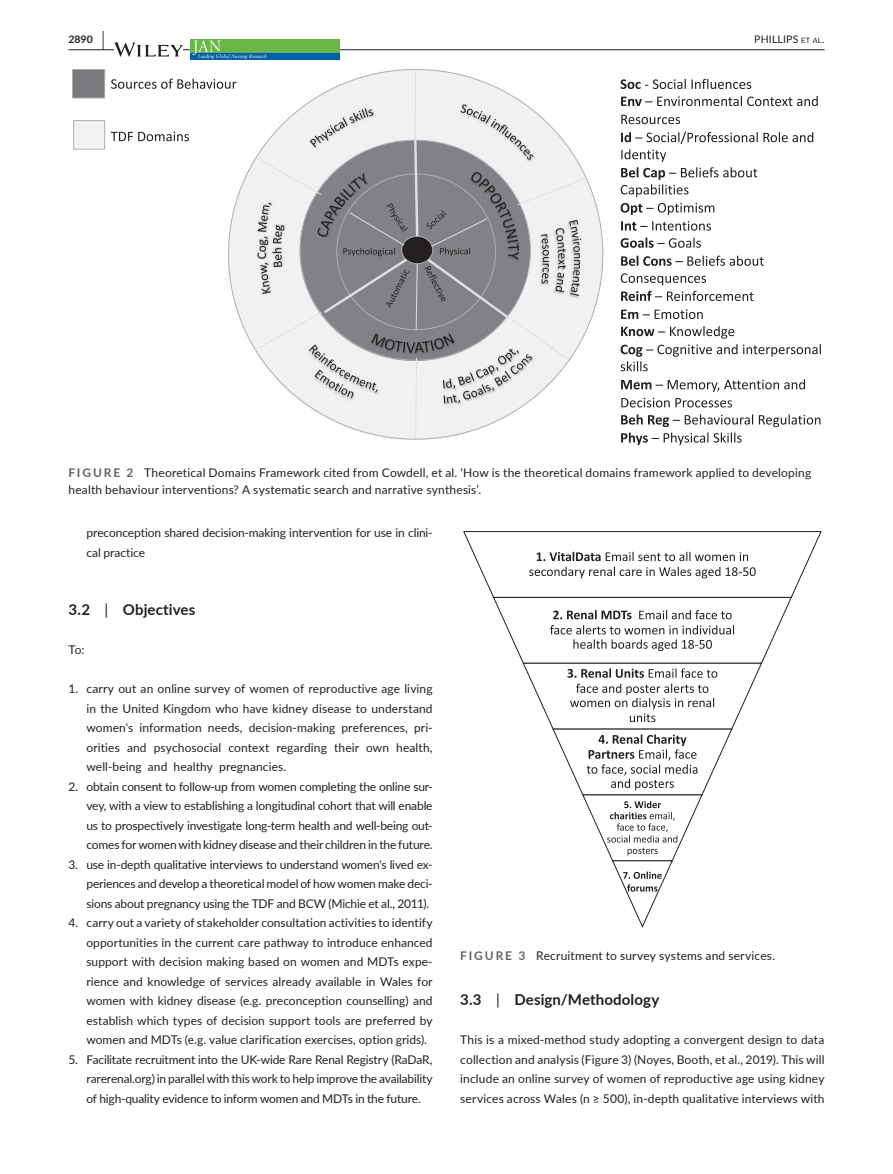
<style>
.page{position:relative;width:893px;height:1174px;background:#fff}
.page>*{position:absolute;margin:0;border:0;box-sizing:border-box;transform-origin:0 0}
.t1{font:700 15px "Lato";letter-spacing:.01em;color:#231f20}
.t2{font:12px/19.5px "Lato";letter-spacing:.005em;color:#231f20;text-align:justify}
.t3{font:10.5px "Lato";letter-spacing:.015em;color:#231f20}
.t4{font:700 10.5px "Lato";color:#231f20}
.s1{font-size:19.5px}
.s2{font-size:7.35px}
.s3{font-weight:700;color:#636366}
.s4{font-weight:400}
</style>
<div class="page">
<hr style="left:68px;top:49px;width:756px;height:1px;background:#231f20">
<svg style="left:114px;top:42px;width:69px;height:15px"></svg>
<img style="left:191px;top:40px;width:148px;height:19px">
<svg style="left:228px;top:159px;width:376px;height:191px"></svg>
<svg style="left:255px;top:69px;width:330px;height:371px"></svg>
<svg style="left:555px;top:220px;width:26px;height:76px"></svg>
<svg style="left:541px;top:234px;width:8px;height:49px"></svg>
<svg style="left:257px;top:203px;width:27px;height:91px"></svg>
<div style="left:72px;top:69px;width:33px;height:29px;background:#787a7d"></div>
<div style="left:72px;top:69px;width:33px;height:29px;border:1px solid #afb0b4"></div>
<div style="left:74px;top:121px;width:31px;height:28px;background:#f1f2f3"></div>
<div style="left:73px;top:120px;width:32px;height:30px;border:1px solid #afb0b4"></div>
<svg style="left:111px;top:132px;width:78px;height:9px"></svg>
<svg style="left:111px;top:79px;width:126px;height:10px"></svg>
<svg style="left:309px;top:104px;width:224px;height:299px"></svg>
<svg style="left:620px;top:79px;width:131px;height:10px"></svg>
<svg style="left:621px;top:96px;width:197px;height:10px"></svg>
<svg style="left:621px;top:115px;width:59px;height:9px"></svg>
<svg style="left:621px;top:131px;width:192px;height:66px"></svg>
<svg style="left:621px;top:203px;width:93px;height:12px"></svg>
<svg style="left:621px;top:221px;width:90px;height:10px"></svg>
<svg style="left:621px;top:238px;width:80px;height:10px"></svg>
<svg style="left:621px;top:256px;width:143px;height:10px"></svg>
<svg style="left:621px;top:273px;width:85px;height:12px"></svg>
<svg style="left:621px;top:291px;width:133px;height:10px"></svg>
<svg style="left:621px;top:309px;width:82px;height:10px"></svg>
<svg style="left:621px;top:326px;width:200px;height:45px"></svg>
<svg style="left:621px;top:379px;width:184px;height:13px"></svg>
<svg style="left:621px;top:398px;width:111px;height:9px"></svg>
<svg style="left:759px;top:414px;width:61px;height:13px"></svg>
<svg style="left:621px;top:414px;width:132px;height:31px"></svg>
<svg style="left:463px;top:531px;width:359px;height:396px"></svg>
<p class="t4" style="left:68px;top:31px;width:37px">2890 <span class="s1">|</span></p>
<p class="t3" style="left:754px;top:31px;width:72px">PHILLIPS <span class="s2">et al</span>.</p>
<p class="t2" style="left:68px;top:464px;width:744px;line-height:16.5px"><span class="s3">FIGURE 2</span> Theoretical Domains Framework cited from Cowdell, et al. ‘How is the theoretical domains framework applied to developing health behaviour interventions? A systematic search and narrative synthesis’.</p>
<p class="t2" style="left:86px;top:522px;width:348px">preconception shared decision-making intervention for use in clini&shy;cal practice</p>
<p class="t1" style="left:68px;top:599px;width:128px">3.2 <span class="s4">|</span> Objectives</p>
<p class="t2" style="left:68px;top:639px;width:18px">To:</p>
<p class="t2" style="left:86px;top:678px;width:348px;text-indent:-18px">1. carry out an online survey of women of reproductive age living in the United Kingdom who have kidney disease to understand women's information needs, decision-making preferences, pri&shy;orities and psychosocial context regarding their own health, well-being and healthy pregnancies.</p>
<p class="t2" style="left:86px;top:776px;width:348px;text-indent:-18px">2. obtain consent to follow-up from women completing the online sur&shy;vey, with a view to establishing a longitudinal cohort that will enable us to prospectively investigate long-term health and well-being out&shy;comes for women with kidney disease and their children in the future.</p>
<p class="t2" style="left:86px;top:854px;width:348px;text-indent:-18px">3. use in-depth qualitative interviews to understand women's lived ex&shy;periences and develop a theoretical model of how women make deci&shy;sions about pregnancy using the TDF and BCW (Michie et al., 2011).</p>
<p class="t2" style="left:86px;top:912px;width:348px;text-indent:-18px">4. carry out a variety of stakeholder consultation activities to identify opportunities in the current care pathway to introduce enhanced support with decision making based on women and MDTs expe&shy;rience and knowledge of services already available in Wales for women with kidney disease (e.g. preconception counselling) and establish which types of decision support tools are preferred by women and MDTs (e.g. value clarification exercises, option grids).</p>
<p class="t2" style="left:86px;top:1049px;width:348px;text-indent:-18px">5. Facilitate recruitment into the UK-wide Rare Renal Registry (RaDaR, rarerenal.org) in parallel with this work to help improve the availability of high-quality evidence to inform women and MDTs in the future.</p>
<p class="t2" style="left:460px;top:945px;width:316px"><span class="s3">FIGURE 3</span> Recruitment to survey systems and services.</p>
<p class="t1" style="left:460px;top:989px;width:201px">3.3 <span class="s4">|</span> Design/Methodology</p>
<p class="t2" style="left:460px;top:1029px;width:366px">This is a mixed-method study adopting a convergent design to data collection and analysis (Figure 3) (Noyes, Booth, et al., 2019). This will include an online survey of women of reproductive age using kidney services across Wales (n ≥ 500), in-depth qualitative interviews with</p>
</div>
